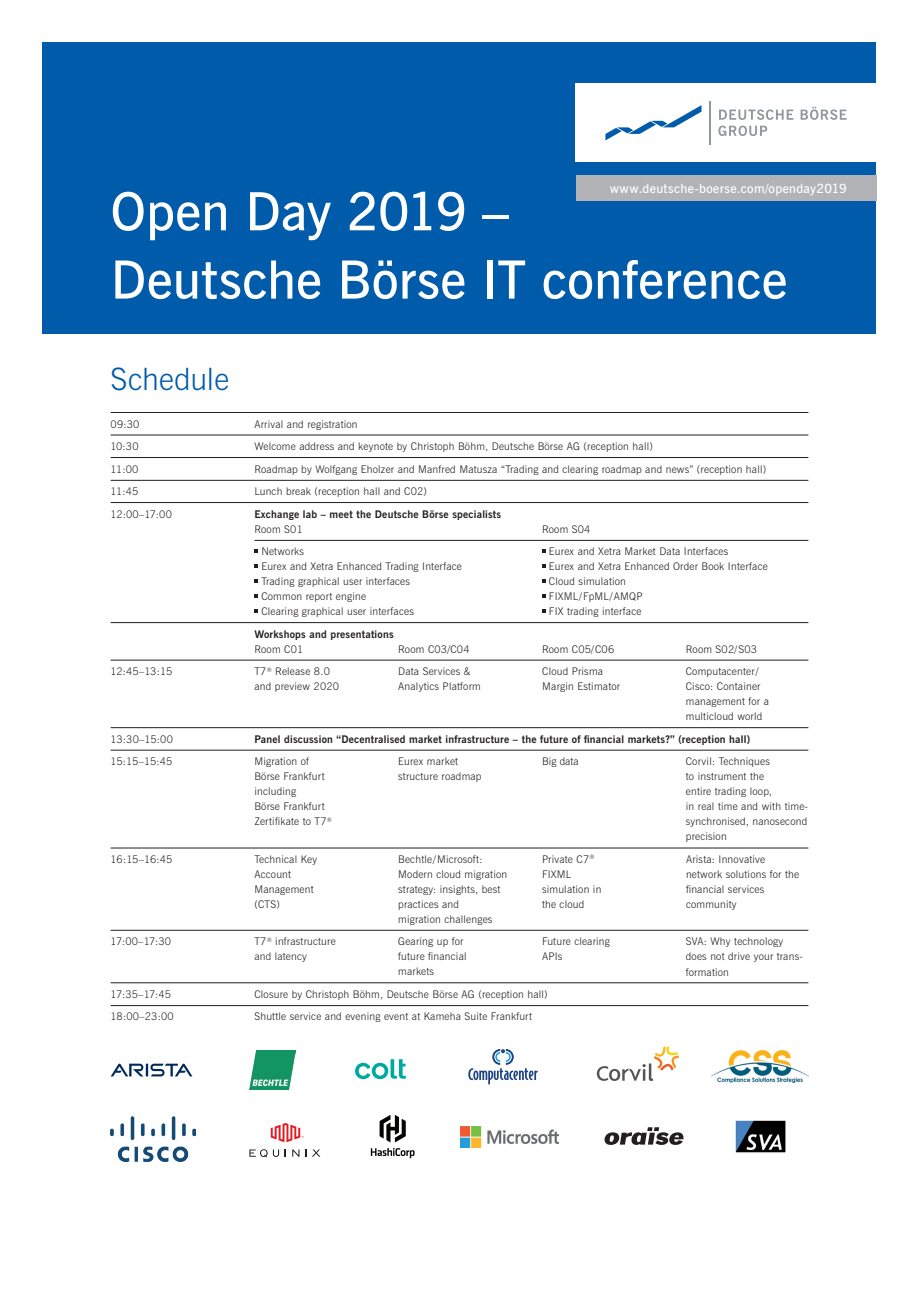
<style>
.page{position:relative;width:919px;height:1289px;background:#fff}
.page>*{position:absolute;margin:0;border:0;box-sizing:border-box;transform-origin:0 0}
.t1{font:52.5px/68.2px "News Gothic Dm BT";letter-spacing:.005em;color:#fff}
.t2{font:30.75px "News Gothic Lt BT";letter-spacing:.005em;color:#015bab}
.t3{font:12.75px "News Gothic Dm BT";letter-spacing:.025em;color:#fff}
.t4{font:10.5px/15px "News Gothic Lt BT";letter-spacing:.02em;color:#231f20}
.t5{font:10.5px "News Gothic Bd BT";letter-spacing:.02em;color:#231f20}
.t6{font:300 10.5px/14.9px "News Gothic BT";letter-spacing:.02em;color:#231f20}
.s1{font-family:"News Gothic Lt BT";font-weight:400}
</style>
<div class="page">
<div style="left:43px;top:43px;width:833px;height:291px;background:#015bab"></div>
<div style="left:575px;top:175px;width:301px;height:26px;background:#b2b3b7"></div>
<div style="left:575px;top:84px;width:331px;height:78px;background:#fff"></div>
<svg style="left:718px;top:126px;width:49px;height:10px"></svg>
<svg style="left:719px;top:109px;width:74px;height:11px"></svg>
<svg style="left:800px;top:107px;width:46px;height:13px"></svg>
<svg style="left:605px;top:105px;width:96px;height:35px"></svg>
<hr style="left:709px;top:101px;width:2px;height:44px;background:#90979d">
<hr style="left:111px;top:412px;width:697px;height:1px;background:#231f20">
<hr style="left:111px;top:435px;width:697px;height:1px;background:#231f20">
<hr style="left:111px;top:457px;width:697px;height:1px;background:#231f20">
<hr style="left:111px;top:480px;width:697px;height:1px;background:#231f20">
<hr style="left:111px;top:502px;width:697px;height:1px;background:#231f20">
<hr style="left:111px;top:622px;width:697px;height:1px;background:#231f20">
<hr style="left:254px;top:540px;width:554px;height:1px;background:#231f20">
<hr style="left:111px;top:660px;width:697px;height:1px;background:#231f20">
<hr style="left:111px;top:750px;width:697px;height:1px;background:#231f20">
<hr style="left:111px;top:847px;width:697px;height:1px;background:#231f20">
<hr style="left:111px;top:930px;width:697px;height:1px;background:#231f20">
<hr style="left:111px;top:982px;width:697px;height:1px;background:#231f20">
<hr style="left:111px;top:1005px;width:697px;height:1px;background:#231f20">
<svg style="left:254px;top:549px;width:4px;height:4px"></svg>
<svg style="left:254px;top:564px;width:4px;height:4px"></svg>
<svg style="left:254px;top:579px;width:4px;height:4px"></svg>
<svg style="left:254px;top:594px;width:4px;height:4px"></svg>
<svg style="left:254px;top:609px;width:4px;height:4px"></svg>
<svg style="left:542px;top:549px;width:3px;height:4px"></svg>
<svg style="left:542px;top:564px;width:3px;height:4px"></svg>
<svg style="left:542px;top:579px;width:3px;height:4px"></svg>
<svg style="left:542px;top:594px;width:3px;height:4px"></svg>
<svg style="left:542px;top:609px;width:3px;height:4px"></svg>
<svg style="left:604px;top:1127px;width:79px;height:17px"></svg>
<svg style="left:355px;top:1059px;width:51px;height:20px"></svg>
<svg style="left:468px;top:1049px;width:69px;height:35px"></svg>
<svg style="left:596px;top:1046px;width:83px;height:34px"></svg>
<svg style="left:273px;top:1149px;width:6px;height:7px"></svg>
<svg style="left:292px;top:1149px;width:7px;height:7px"></svg>
<svg style="left:306px;top:1149px;width:14px;height:7px"></svg>
<svg style="left:249px;top:1149px;width:18px;height:8px"></svg>
<svg style="left:271px;top:1123px;width:33px;height:19px"></svg>
<img style="left:711px;top:1050px;width:97px;height:32px">
<svg style="left:111px;top:1063px;width:81px;height:13px"></svg>
<hr style="left:111px;top:727px;width:697px;height:1px;background:#231f20">
<svg style="left:371px;top:1114px;width:43px;height:44px"></svg>
<img style="left:250px;top:1050px;width:45px;height:38px">
<img style="left:460px;top:1126px;width:98px;height:21px">
<img style="left:735px;top:1120px;width:51px;height:33px">
<img style="left:111px;top:1116px;width:85px;height:45px">
<p class="t3" style="left:609px;top:180px;width:238px">www.deutsche-boerse.com/openday2019</p>
<h1 class="t1" style="left:111px;top:178px;width:678px">Open Day 2019 –<br>Deutsche Börse IT conference</h1>
<h2 class="t2" style="left:111px;top:360px;width:120px">Schedule</h2>
<p class="t4" style="left:111px;top:416px;width:30px">09:30</p>
<p class="t4" style="left:254px;top:416px;width:105px">Arrival and registration</p>
<p class="t4" style="left:110px;top:439px;width:30px">10:30</p>
<p class="t4" style="left:254px;top:439px;width:400px">Welcome address and keynote by Christoph Böhm, Deutsche Börse AG (reception hall)</p>
<p class="t4" style="left:111px;top:461px;width:29px">11:00</p>
<p class="t4" style="left:254px;top:461px;width:513px">Roadmap by Wolfgang Eholzer and Manfred Matusza “Trading and clearing roadmap and news” (reception hall)</p>
<p class="t4" style="left:111px;top:484px;width:29px">11:45</p>
<p class="t4" style="left:254px;top:484px;width:174px">Lunch break (reception hall and C02)</p>
<p class="t4" style="left:111px;top:506px;width:63px">12:00–17:00</p>
<p class="t5" style="left:254px;top:507px;width:248px">Exchange lab – meet the Deutsche Börse specialists</p>
<p class="t4" style="left:254px;top:521px;width:50px">Room S01</p>
<p class="t4" style="left:542px;top:521px;width:50px">Room S04</p>
<p class="t4" style="left:261px;top:544px;width:202px">Networks<br>Eurex and Xetra Enhanced Trading Interface<br>Trading graphical user interfaces<br>Common report engine<br>Clearing graphical user interfaces</p>
<p class="t4" style="left:549px;top:544px;width:220px">Eurex and Xetra Market Data Interfaces<br>Eurex and Xetra Enhanced Order Book Interface<br>Cloud simulation<br>FIXML/FpML/AMQP<br>FIX trading interface</p>
<p class="t4" style="left:254px;top:641px;width:50px">Room C01</p>
<p class="t4" style="left:398px;top:641px;width:73px">Room C03/C04</p>
<p class="t4" style="left:542px;top:641px;width:74px">Room C05/C06</p>
<p class="t4" style="left:685px;top:641px;width:73px">Room S02/S03</p>
<p class="t4" style="left:254px;top:664px;width:86px">T7<sup>®</sup> Release 8.0 and preview 2020</p>
<p class="t5" style="left:254px;top:627px;width:141px">Workshops and presentations</p>
<p class="t4" style="left:685px;top:664px;width:85px">Computacenter/<br>Cisco: Container management for a multicloud world</p>
<p class="t4" style="left:685px;top:754px;width:124px">Corvil: Techniques<br>to instrument the<br>entire trading loop,<br>in real time and with time&shy;synchronised, nanosecond precision</p>
<p class="t4" style="left:686px;top:851px;width:115px">Arista: Innovative network solutions for the financial services community</p>
<p class="t4" style="left:111px;top:664px;width:63px">12:45–13:15</p>
<p class="t4" style="left:398px;top:664px;width:84px">Data Services &amp;<br>Analytics Platform</p>
<p class="t4" style="left:542px;top:664px;width:79px">Cloud Prisma<br>Margin Estimator</p>
<p class="t4" style="left:111px;top:731px;width:64px">13:30–15:00</p>
<p class="t5" style="left:254px;top:732px;width:497px">Panel discussion “Decentralised market infrastructure – the future of financial markets?” (reception hall)</p>
<p class="t4" style="left:111px;top:754px;width:63px">15:15–15:45</p>
<p class="t4" style="left:254px;top:754px;width:79px">Migration of<br>Börse Frankfurt including<br>Börse Frankfurt<br>Zertifikate to T7<sup>®</sup></p>
<p class="t4" style="left:542px;top:754px;width:38px">Big data</p>
<p class="t4" style="left:398px;top:754px;width:85px">Eurex market structure roadmap</p>
<p class="t4" style="left:542px;top:851px;width:61px">Private C7<sup>®<br></sup>FIXML simulation in the cloud</p>
<p class="t4" style="left:398px;top:851px;width:110px">Bechtle/Microsoft:<br>Modern cloud migration strategy: insights, best practices and<br>migration challenges</p>
<p class="t4" style="left:398px;top:934px;width:70px">Gearing up for future financial markets</p>
<p class="t4" style="left:111px;top:851px;width:63px">16:15–16:45</p>
<p class="t4" style="left:254px;top:851px;width:64px">Technical Key<br>Account<br>Management (CTS)</p>
<p class="t6" style="left:254px;top:934px;width:83px"><span class="s1">T7</span><sup>®</sup> infrastructure and latency</p>
<p class="t4" style="left:111px;top:934px;width:62px">17:00–17:30</p>
<p class="t4" style="left:685px;top:934px;width:118px">SVA: Why technology does not drive your trans&shy;formation</p>
<p class="t4" style="left:542px;top:934px;width:69px">Future clearing<br>APIs</p>
<p class="t4" style="left:111px;top:986px;width:62px">17:35–17:45</p>
<p class="t4" style="left:254px;top:986px;width:295px">Closure by Christoph Böhm, Deutsche Börse AG (reception hall)</p>
<p class="t4" style="left:111px;top:1009px;width:65px">18:00–23:00</p>
<p class="t4" style="left:254px;top:1009px;width:279px">Shuttle service and evening event at Kameha Suite Frankfurt</p>
</div>
